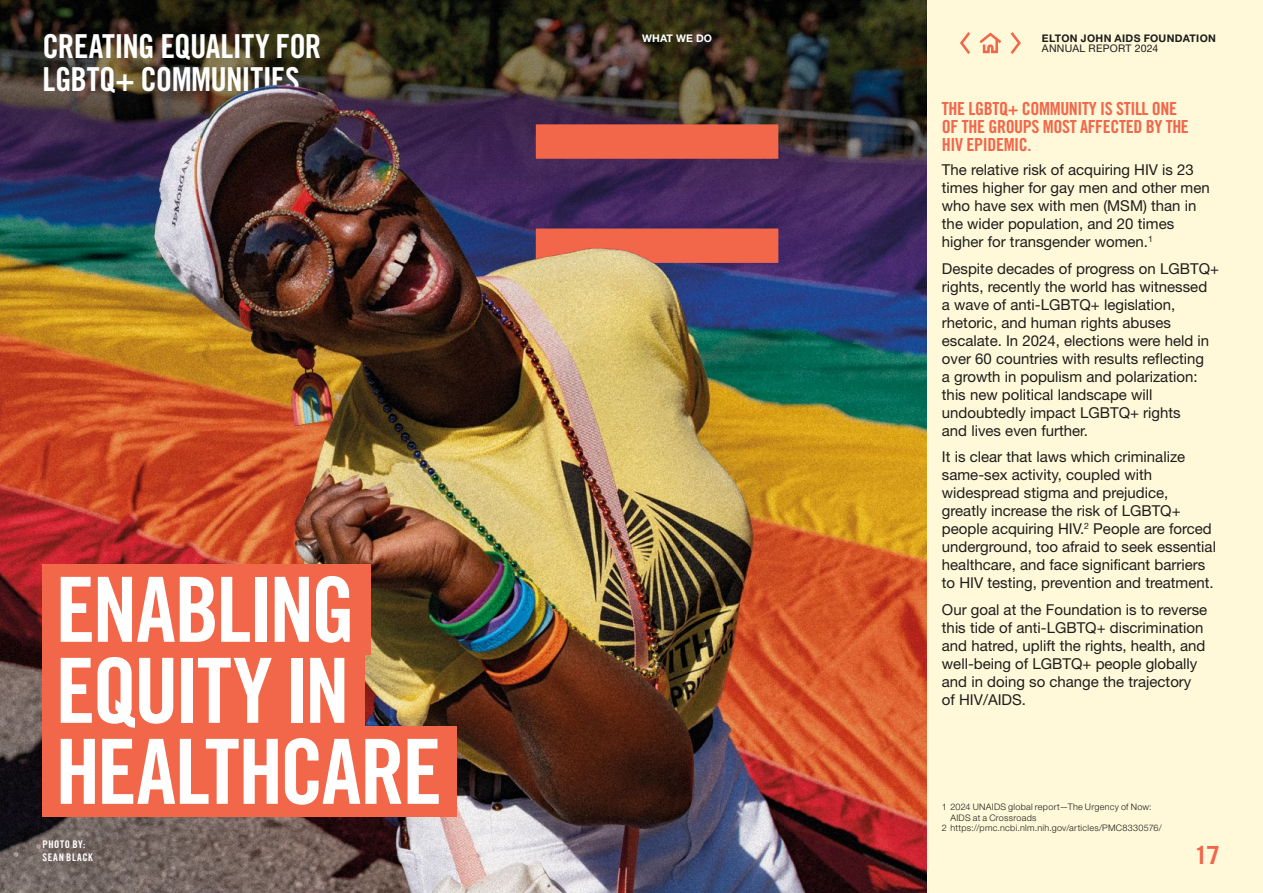
<style>
.page{position:relative;width:1263px;height:893px;background:#fff}
.page>*{position:absolute;margin:0;border:0;box-sizing:border-box;transform-origin:0 0}
.HeroHeadingLevel1{font:90px "Trade Gothic LT Std Bd Cn 20";letter-spacing:-.03em;color:#fff}
.MainheadLevel1{font:33px/33px "Trade Gothic LT Std Bd Cn 20";letter-spacing:-.02em;color:#fff}
.t1{font:700 24.9px "Trade Gothic LT Std";color:#f26649}
.IntroParagraphCapsLevel3{font:18px/18px "Trade Gothic LT Std Bd Cn 20";letter-spacing:-.02em;color:#f26649}
.BodyTextLevel2{font:15px/18px "Helvetica Neue LT Std";color:#1d1d1b}
.t2{font:700 10.5px "Helvetica Neue LT Std";letter-spacing:.035em;color:#1d1d1b}
.PictureCaptionLevel1{font:10.5px/13.5px "Trade Gothic LT Std Bd Cn 20";letter-spacing:.06em;color:#fff}
.t3{font:10.5px "Helvetica Neue LT Std";letter-spacing:.03em;color:#1d1d1b}
.RunningHeader1{font:700 10.5px "Helvetica Neue LT Std";letter-spacing:.01em;color:#fff}
.BodyTextNotesIndentlevel1{font:300 9px/10.5px "Helvetica Neue LT Std";letter-spacing:.03em;color:#1d1d1b}
</style>
<div class="page">
<div style="left:921px;top:0;width:342px;height:893px;background:#fff8d9"></div>
<img style="left:0;top:395px;width:926px;height:498px">
<img style="left:0;top:0;width:926px;height:395px">
<div style="left:536px;top:124px;width:242px;height:35px;background:#f26649"></div>
<div style="left:536px;top:228px;width:242px;height:35px;background:#f26649"></div>
<svg style="left:979px;top:32px;width:23px;height:22px"></svg>
<svg style="left:1010px;top:32px;width:11px;height:22px"></svg>
<svg style="left:960px;top:32px;width:10px;height:22px"></svg>
<div style="left:43px;top:564px;width:328px;height:91px;background:#f26649"></div>
<div style="left:43px;top:645px;width:322px;height:91px;background:#f26649"></div>
<div style="left:43px;top:726px;width:414px;height:91px;background:#f26649"></div>
<p class="MainheadLevel1" style="left:43px;top:29px;width:280px">CREATING EQUALITY FOR<br>LGBTQ+ COMMUNITIES</p>
<p class="HeroHeadingLevel1" style="left:55px;top:555px;width:302px">ENABLING</p>
<p class="HeroHeadingLevel1" style="left:55px;top:636px;width:296px">EQUITY IN</p>
<p class="HeroHeadingLevel1" style="left:55px;top:717px;width:388px">HEALTHCARE</p>
<p class="PictureCaptionLevel1" style="left:43px;top:837px;width:52px">PHOTO BY:<br>SEAN BLACK</p>
<p class="RunningHeader1" style="left:642px;top:31px;width:71px">WHAT WE DO</p>
<p class="t2" style="left:1042px;top:31px;width:176px">ELTON JOHN AIDS FOUNDATION</p>
<p class="t3" style="left:1042px;top:42px;width:118px">ANNUAL REPORT 2024</p>
<p class="IntroParagraphCapsLevel3" style="left:942px;top:99px;width:249px">THE LGBTQ+ COMMUNITY IS STILL ONE<br>OF THE GROUPS MOST AFFECTED BY THE<br>HIV EPIDEMIC.</p>
<h3 class="BodyTextLevel2" style="left:942px;top:161px;width:269px">The relative risk of acquiring HIV is 23 times higher for gay men and other men who have sex with men (MSM) than in the wider population, and 20 times higher for transgender women.<sup>1</sup></h3>
<h3 class="BodyTextLevel2" style="left:942px;top:259px;width:279px">Despite decades of progress on LGBTQ+ rights, recently the world has witnessed<br>a wave of anti-LGBTQ+ legislation, rhetoric, and human rights abuses escalate. In 2024, elections were held in over 60 countries with results reflecting<br>a growth in populism and polarization: this new political landscape will undoubtedly impact LGBTQ+ rights<br>and lives even further.</h3>
<h3 class="BodyTextLevel2" style="left:942px;top:448px;width:276px">It is clear that laws which criminalize same-sex activity, coupled with widespread stigma and prejudice, greatly increase the risk of LGBTQ+ people acquiring HIV.<sup>2</sup> People are forced underground, too afraid to seek essential healthcare, and face significant barriers to HIV testing, prevention and treatment.</h3>
<h3 class="BodyTextLevel2" style="left:942px;top:600px;width:267px">Our goal at the Foundation is to reverse this tide of anti-LGBTQ+ discrimination and hatred, uplift the rights, health, and well-being of LGBTQ+ people globally and in doing so change the trajectory of HIV/AIDS.</h3>
<p class="BodyTextNotesIndentlevel1" style="left:950px;top:802px;width:203px;text-indent:-9px">1 2024 UNAIDS global report—The Urgency of Now:<br>AIDS at a Crossroads</p>
<p class="BodyTextNotesIndentlevel1" style="left:942px;top:823px;width:221px">2 https://pmc.ncbi.nlm.nih.gov/articles/PMC8330576/</p>
<h3 class="t1" style="left:1194px;top:840px;width:28px">17</h3>
</div>
